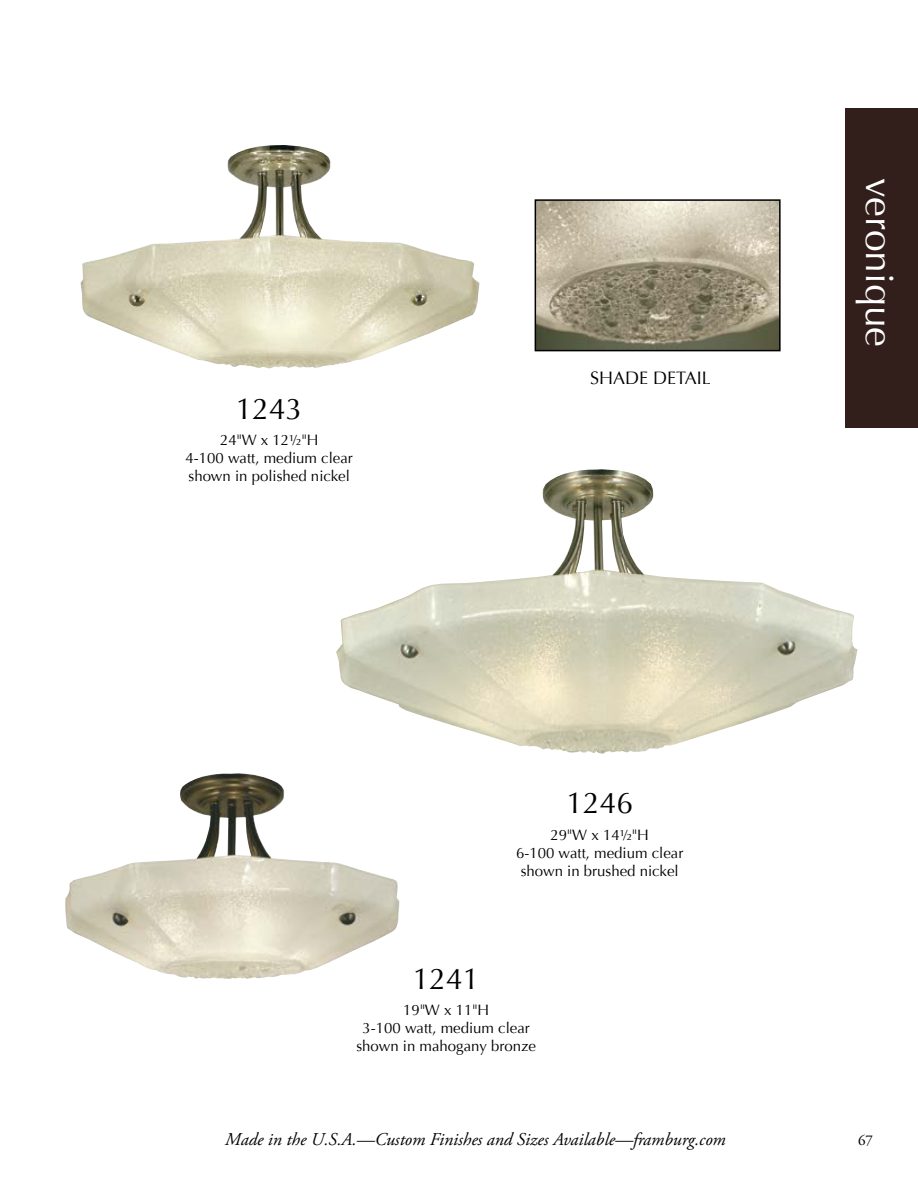
<style>
.page{position:relative;width:918px;height:1188px;background:#fff}
.page>*{position:absolute;margin:0;border:0;box-sizing:border-box;transform-origin:0 0}
.t1{font:39px "Optima";color:#fff}
.t2{font:30px "Optima";color:#000}
.t3{font:italic 18px "Adobe Garamond Pro";color:#000}
.t4{font:18px "Optima";color:#000}
.t5{font:15px/18px "Optima";color:#000;text-align:center}
.t6{font:15px "Adobe Garamond Pro";color:#000}
</style>
<div class="page">
<img style="left:336px;top:469px;width:521px;height:285px">
<img style="left:65px;top:773px;width:334px;height:206px">
<img style="left:538px;top:202px;width:240px;height:146px">
<div style="left:535px;top:199px;width:246px;height:152px;border:2px solid #000"></div>
<img style="left:80px;top:145px;width:400px;height:223px">
<div style="left:846px;top:109px;width:72px;height:319px;background:#321f1b"></div>
<h2 class="t2" style="left:236px;top:391px;width:68px">1243</h2>
<p class="t5" style="left:186px;top:431px;width:169px">24"W x 12½"H<br>4-100 watt, medium clear shown in polished nickel</p>
<p class="t4" style="left:590px;top:368px;width:122px">SHADE DETAIL</p>
<h2 class="t2" style="left:566px;top:786px;width:68px">1246</h2>
<p class="t5" style="left:516px;top:826px;width:169px">29"W x 14½"H<br>6-100 watt, medium clear shown in brushed nickel</p>
<h2 class="t2" style="left:413px;top:961px;width:68px">1241</h2>
<p class="t5" style="left:356px;top:1002px;width:181px">19"W x 11"H<br>3-100 watt, medium clear shown in mahogany bronze</p>
<h1 class="t1" style="left:902px;top:178px;width:170px;rotate:90deg">veronique</h1>
<p class="t3" style="left:225px;top:1129px;width:502px">Made in the U.S.A.—Custom Finishes and Sizes Available—framburg.com</p>
<p class="t6" style="left:858px;top:1132px;width:16px">67</p>
</div>
